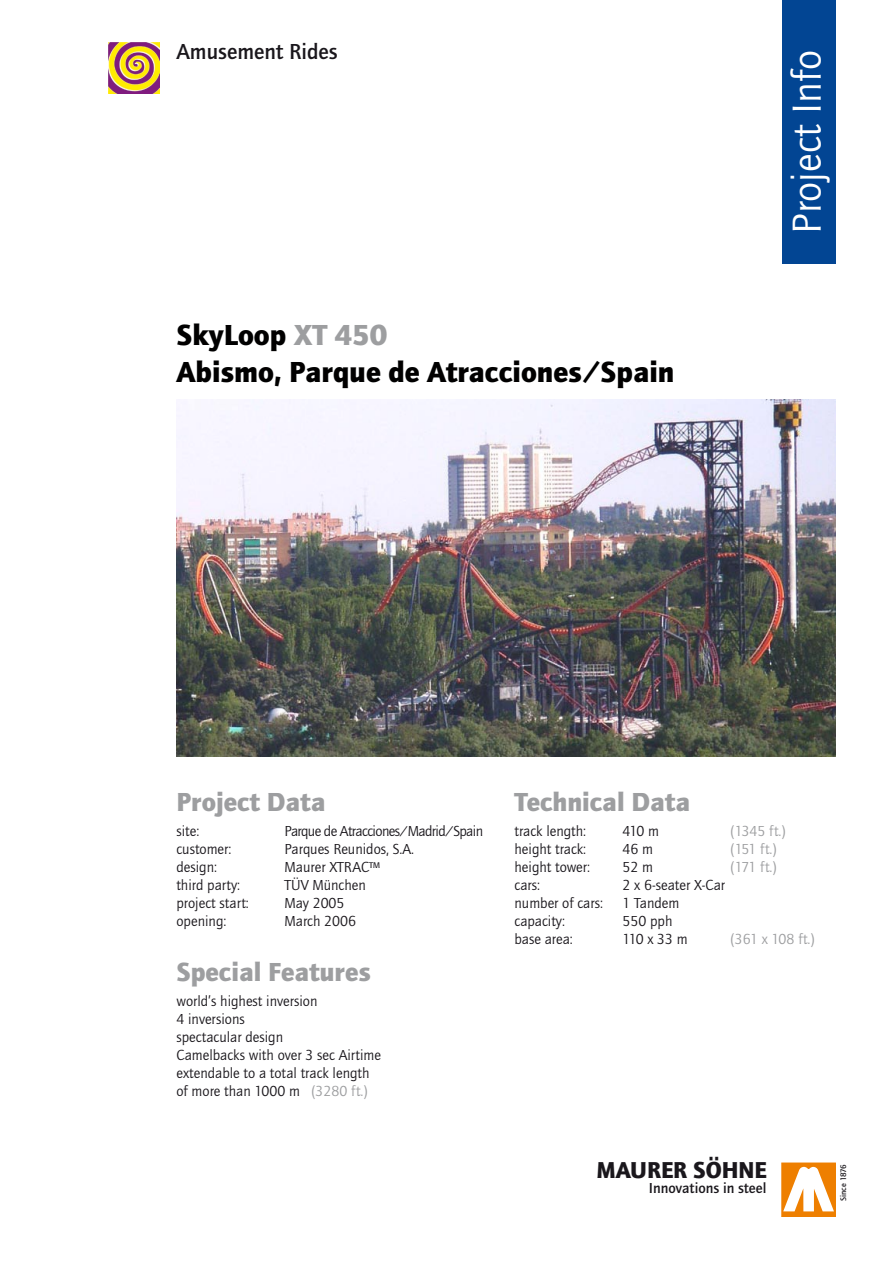
<style>
.page{position:relative;width:893px;height:1263px;background:#fff}
.page>*{position:absolute;margin:0;border:0;box-sizing:border-box;transform-origin:0 0}
.t1{font:42px "Quay Sans EF";color:#fff}
.t2{font:900 30px/37.5px "Quay Sans EF";color:#010000}
.t3{font:900 27px "Quay Sans EF";color:#9d9ea0}
.t4{font:900 23.85px "Quay Sans EF";color:#1a171c}
.t5{font:500 22.5px "Quay Sans EF";color:#1a171c}
.t6{font:15px/18px "Quay Sans EF";color:#1a171c}
.t7{font:15px "Quay Sans EF";color:#9d9ea0}
.t8{font:15px "Quay Sans EF";letter-spacing:-.04em;color:#1a171c}
.t9{font:500 15px "Quay Sans EF";color:#1a171c}
.t10{font:500 8.25px "Quay Sans EF";color:#1a171c}
.s1{color:#9d9ea0}
</style>
<div class="page">
<img style="left:108px;top:43px;width:51px;height:51px">
<div style="left:782px;top:0;width:54px;height:264px;background:#024593"></div>
<div style="left:782px;top:1163px;width:53px;height:54px;background:#ee7f00"></div>
<svg style="left:783px;top:1166px;width:51px;height:46px"></svg>
<img style="left:176px;top:400px;width:660px;height:357px">
<h3 class="t5" style="left:176px;top:39px;width:163px">Amusement Rides</h3>
<h2 class="t2" style="left:176px;top:316px;width:499px">SkyLoop <span class="s1">XT 450<br></span>Abismo, Parque de Atracciones/Spain</h2>
<h1 class="t1" style="left:784px;top:234px;width:185px;rotate:-90deg">Project Info</h1>
<h3 class="t3" style="left:176px;top:786px;width:151px">Project Data</h3>
<h3 class="t3" style="left:514px;top:786px;width:177px">Technical Data</h3>
<p class="t6" style="left:176px;top:822px;width:24px">site:</p>
<p class="t8" style="left:284px;top:823px;width:200px">Parque de Atracciones/Madrid/Spain</p>
<p class="t6" style="left:176px;top:840px;width:56px">customer:</p>
<p class="t6" style="left:284px;top:840px;width:131px">Parques Reunidos, S.A.</p>
<p class="t6" style="left:176px;top:858px;width:42px">design:</p>
<p class="t6" style="left:284px;top:858px;width:97px">Maurer XTRAC™</p>
<p class="t6" style="left:176px;top:876px;width:65px">third party:</p>
<p class="t6" style="left:284px;top:876px;width:83px">TÜV München</p>
<p class="t6" style="left:176px;top:894px;width:74px">project start:</p>
<p class="t6" style="left:284px;top:894px;width:62px">May 2005</p>
<p class="t6" style="left:176px;top:912px;width:51px">opening:</p>
<p class="t6" style="left:284px;top:912px;width:73px">March 2006</p>
<h3 class="t3" style="left:176px;top:956px;width:196px">Special Features</h3>
<p class="t6" style="left:176px;top:993px;width:206px">world’s highest inversion<br>4 inversions<br>spectacular design<br>Camelbacks with over 3 sec Airtime extendable to a total track length of more than 1000 m <span class="s1">(3280 ft.)</span></p>
<p class="t6" style="left:514px;top:822px;width:73px">track length:</p>
<p class="t6" style="left:622px;top:822px;width:38px">410 m</p>
<p class="t7" style="left:730px;top:823px;width:57px">(1345 ft.)</p>
<p class="t6" style="left:514px;top:840px;width:73px">height track:</p>
<p class="t6" style="left:622px;top:840px;width:32px">46 m</p>
<p class="t7" style="left:730px;top:841px;width:48px">(151 ft.)</p>
<p class="t6" style="left:514px;top:858px;width:77px">height tower:</p>
<p class="t6" style="left:622px;top:858px;width:32px">52 m</p>
<p class="t7" style="left:730px;top:859px;width:48px">(171 ft.)</p>
<p class="t6" style="left:514px;top:876px;width:27px">cars:</p>
<p class="t6" style="left:622px;top:876px;width:104px">2 x 6-seater X-Car</p>
<p class="t6" style="left:514px;top:894px;width:90px">number of cars:</p>
<p class="t6" style="left:622px;top:894px;width:58px">1 Tandem</p>
<p class="t6" style="left:514px;top:912px;width:52px">capacity:</p>
<p class="t6" style="left:622px;top:912px;width:51px">550 pph</p>
<p class="t6" style="left:514px;top:930px;width:60px">base area:</p>
<p class="t6" style="left:622px;top:930px;width:67px">110 x 33 m</p>
<p class="t7" style="left:730px;top:931px;width:86px">(361 x 108 ft.)</p>
<h3 class="t4" style="left:596px;top:1156px;width:172px">MAURER SÖHNE</h3>
<p class="t9" style="left:649px;top:1180px;width:119px">Innovations in steel</p>
<p class="t10" style="left:839px;top:1201px;width:38px;rotate:-90deg">Since 1876</p>
</div>
